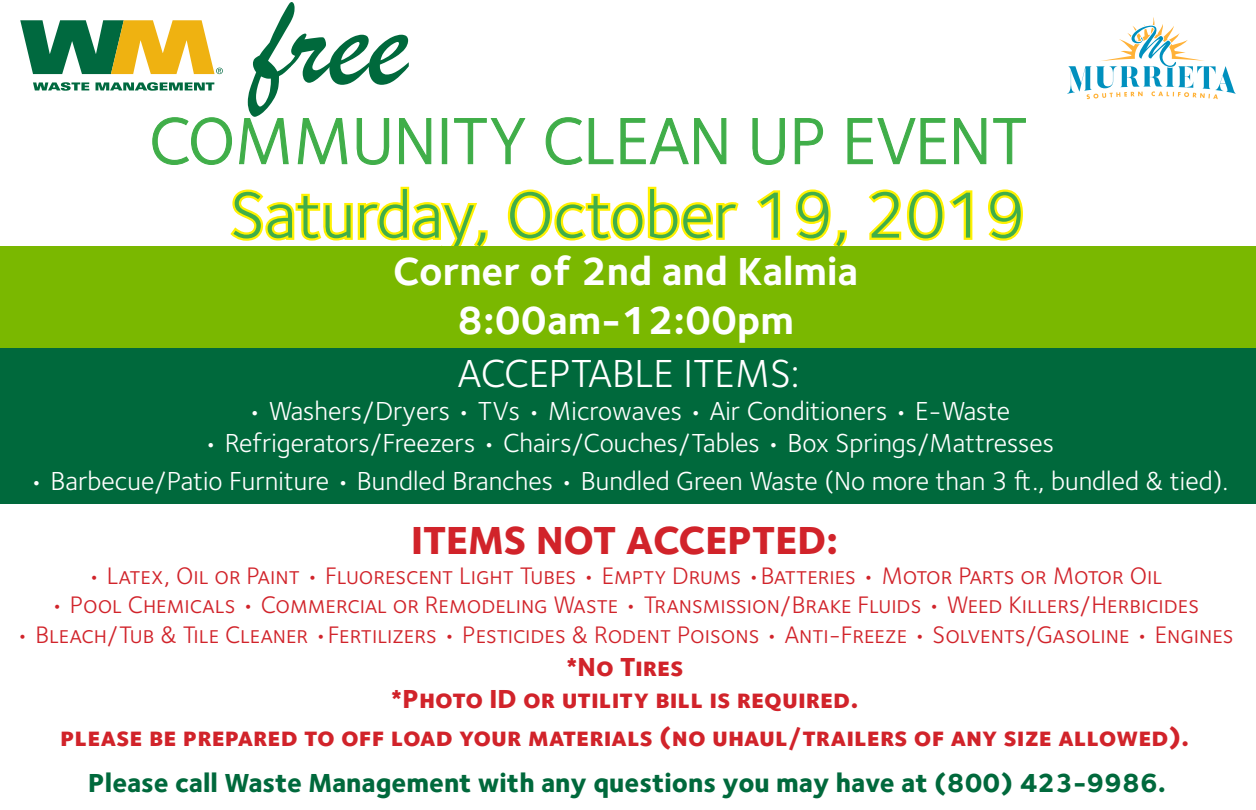
<style>
.page{position:relative;width:1256px;height:810px;background:#fff}
.page>*{position:absolute;margin:0;border:0;box-sizing:border-box;transform-origin:0 0}
.t1{font:135px "Brush Script";color:#00693c}
.t2{font:67.5px "Foundry Sterling";color:#40ae49}
.t3{font:700 40.5px "Foundry Sterling";color:#fff}
.t4{font:800 40.5px "Foundry Sterling";color:#d1232a}
.t5{font:40.5px "Foundry Sterling";color:#fff}
.t6{font:27px "Foundry Sterling";color:#fff}
.t7{font:800 27px "Foundry Sterling";color:#d1232a}
.t8{font:800 27px "Foundry Sterling";color:#00693c}
.t9{font:24.75px "Foundry Sterling";color:#d1232a}
</style>
<div class="page">
<svg style="left:1067px;top:17px;width:168px;height:82px"></svg>
<svg style="left:33px;top:82px;width:56px;height:9px"></svg>
<svg style="left:95px;top:82px;width:119px;height:9px"></svg>
<svg style="left:20px;top:20px;width:203px;height:54px"></svg>
<svg style="left:152px;top:117px;width:137px;height:48px"></svg>
<svg style="left:297px;top:118px;width:51px;height:47px"></svg>
<svg style="left:356px;top:118px;width:34px;height:47px"></svg>
<svg style="left:399px;top:118px;width:33px;height:47px"></svg>
<div style="left:442px;top:118px;width:5px;height:46px;border:1px solid #40ae49"></div>
<svg style="left:454px;top:118px;width:72px;height:47px"></svg>
<svg style="left:545px;top:117px;width:69px;height:48px"></svg>
<svg style="left:620px;top:118px;width:107px;height:47px"></svg>
<svg style="left:752px;top:118px;width:33px;height:47px"></svg>
<svg style="left:230px;top:186px;width:258px;height:60px"></svg>
<svg style="left:507px;top:186px;width:232px;height:55px"></svg>
<svg style="left:757px;top:190px;width:24px;height:50px"></svg>
<svg style="left:794px;top:118px;width:232px;height:128px"></svg>
<div style="left:0;top:246px;width:1256px;height:102px;background:#7ab800"></div>
<div style="left:0;top:348px;width:1256px;height:156px;background:#00693c"></div>
<p class="t1" style="left:253px;top:-41px;width:156px">free</p>
<p class="t2" style="left:149px;top:102px;width:880px">COMMUNITY CLEAN UP EVENT</p>
<p class="t2" style="left:230px;top:176px;width:797px">Saturday, October 19, 2019</p>
<p class="t3" style="left:393px;top:247px;width:466px">Corner of 2nd and Kalmia</p>
<p class="t3" style="left:457px;top:296px;width:338px">8:00am-12:00pm</p>
<p class="t5" style="left:458px;top:350px;width:343px">ACCEPTABLE ITEMS:</p>
<p class="t6" style="left:247px;top:395px;width:764px">• Washers/Dryers • TVs • Microwaves • Air Conditioners • E-Waste</p>
<p class="t6" style="left:204px;top:427px;width:852px">• Refrigerators/Freezers • Chairs/Couches/Tables • Box Springs/Mattresses</p>
<p class="t6" style="left:29px;top:465px;width:1200px">• Barbecue/Patio Furniture • Bundled Branches • Bundled Green Waste (No more than 3 ft., bundled &amp; tied).</p>
<p class="t4" style="left:411px;top:515px;width:429px">ITEMS NOT ACCEPTED:</p>
<p class="t9" style="left:87px;top:561px;width:1076px">• Latex, Oil or Paint • Fluorescent Light Tubes • Empty Drums •Batteries • Motor Parts or Motor Oil</p>
<p class="t9" style="left:50px;top:591px;width:1150px">• Pool Chemicals • Commercial or Remodeling Waste • Transmission/Brake Fluids • Weed Killers/Herbicides</p>
<p class="t9" style="left:16px;top:621px;width:1219px">• Bleach/Tub &amp; Tile Cleaner •Fertilizers • Pesticides &amp; Rodent Poisons • Anti-Freeze • Solvents/Gasoline • Engines</p>
<p class="t7" style="left:566px;top:650px;width:119px">*No Tires</p>
<p class="t7" style="left:391px;top:682px;width:469px">*Photo ID or utility bill is required.</p>
<p class="t7" style="left:60px;top:720px;width:1130px">please be prepared to off load your materials (no uhaul/trailers of any size allowed).</p>
<p class="t8" style="left:88px;top:767px;width:1079px">Please call Waste Management with any questions you may have at (800) 423-9986.</p>
</div>
